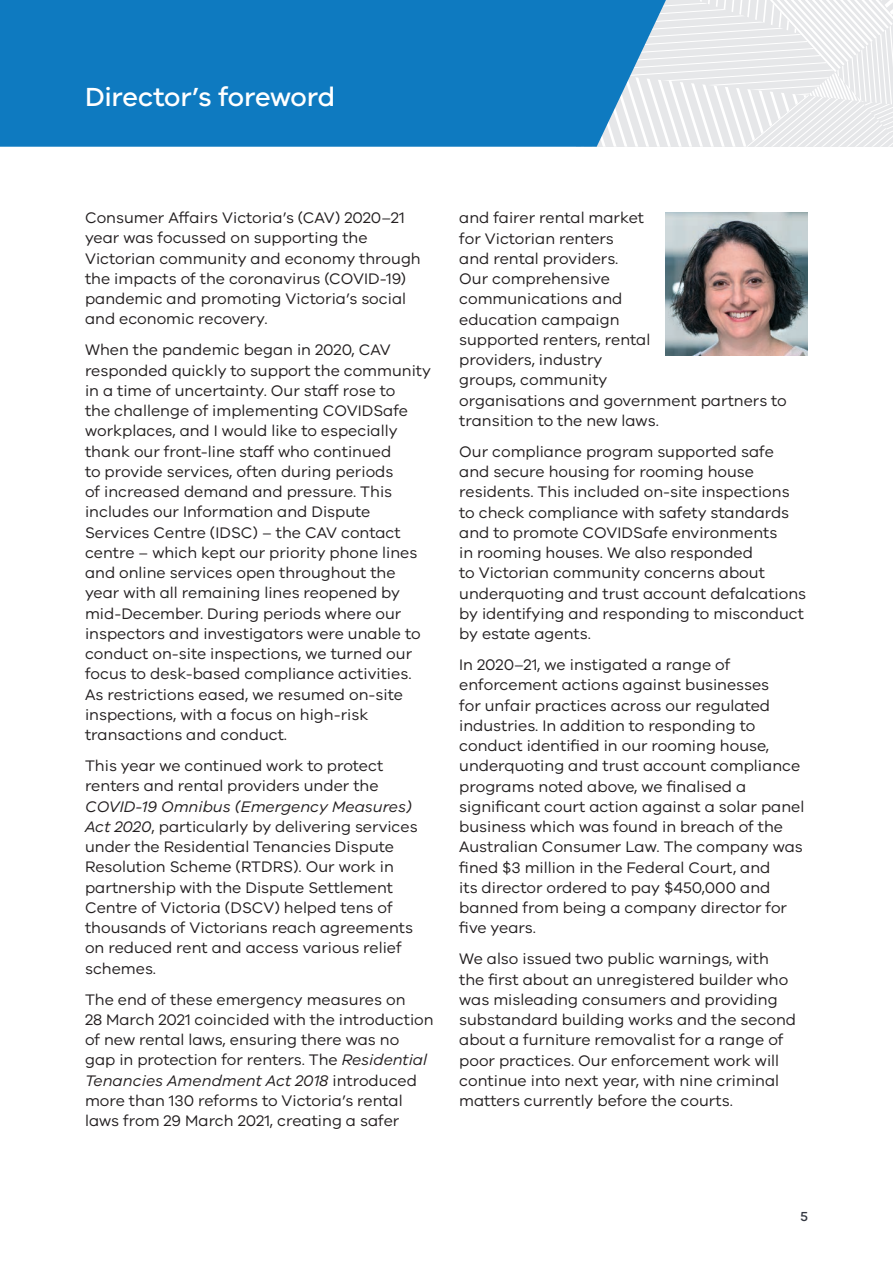
<style>
.page{position:relative;width:893px;height:1263px;background:#fff}
.page>*{position:absolute;margin:0;border:0;box-sizing:border-box;transform-origin:0 0}
.t1{font:500 27px "VIC";letter-spacing:-.01em;color:#fff}
.t2{font:15.75px/20.2px "VIC";color:#231f20}
.t3{font:500 13.5px "VIC";color:#323640}
.s1{font-style:italic}
</style>
<div class="page">
<svg style="left:672px;top:0;width:221px;height:147px"></svg>
<div style="left:1px;top:0;width:671px;height:147px;background:#0e7ac0"></div>
<hr style="left:0;top:0;width:1px;height:147px;background:#0e7ac0">
<img style="left:665px;top:213px;width:143px;height:142px">
<h1 class="t1" style="left:85px;top:81px;width:252px">Director’s foreword</h1>
<p class="t2" style="left:85px;top:207px;width:337px">Consumer Affairs Victoria’s (CAV) 2020–21 year was focussed on supporting the Victorian community and economy through the impacts of the coronavirus (COVID-19) pandemic and promoting Victoria’s social and economic recovery.</p>
<p class="t2" style="left:85px;top:339px;width:347px">When the pandemic began in 2020, CAV responded quickly to support the community in a time of uncertainty. Our staff rose to<br>the challenge of implementing COVIDSafe workplaces, and I would like to especially thank our front-line staff who continued<br>to provide services, often during periods<br>of increased demand and pressure. This includes our Information and Dispute Services Centre (IDSC) – the CAV contact centre – which kept our priority phone lines and online services open throughout the year with all remaining lines reopened by mid-December. During periods where our inspectors and investigators were unable to conduct on-site inspections, we turned our focus to desk-based compliance activities.<br>As restrictions eased, we resumed on‑site inspections, with a focus on high-risk transactions and conduct.</p>
<p class="t2" style="left:85px;top:755px;width:300px">This year we continued work to protect renters and rental providers under the</p>
<p class="t2" style="left:85px;top:796px;width:334px"><span class="s1">COVID-19 Omnibus (Emergency Measures)<br>Act 2020</span>, particularly by delivering services under the Residential Tenancies Dispute Resolution Scheme (RTDRS). Our work in partnership with the Dispute Settlement Centre of Victoria (DSCV) helped tens of thousands of Victorians reach agreements on reduced rent and access various relief schemes.</p>
<p class="t2" style="left:85px;top:989px;width:350px">The end of these emergency measures on<br>28 March 2021 coincided with the introduction of new rental laws, ensuring there was no<br>gap in protection for renters. The <span class="s1">Residential Tenancies Amendment Act 2018</span> introduced more than 130 reforms to Victoria’s rental laws from 29 March 2021, creating a safer</p>
<p class="t2" style="left:459px;top:207px;width:329px">and fairer rental market<br>for Victorian renters<br>and rental providers.<br>Our comprehensive<br>communications and<br>education campaign<br>supported renters, rental<br>providers, industry<br>groups, community<br>organisations and government partners to transition to the new laws.</p>
<p class="t2" style="left:459px;top:441px;width:348px">Our compliance program supported safe and secure housing for rooming house residents. This included on-site inspections to check compliance with safety standards and to promote COVIDSafe environments<br>in rooming houses. We also responded<br>to Victorian community concerns about underquoting and trust account defalcations by identifying and responding to misconduct by estate agents.</p>
<p class="t2" style="left:459px;top:654px;width:347px">In 2020–21, we instigated a range of enforcement actions against businesses<br>for unfair practices across our regulated industries. In addition to responding to conduct identified in our rooming house, underquoting and trust account compliance programs noted above, we finalised a significant court action against a solar panel business which was found in breach of the Australian Consumer Law. The company was fined $3 million in the Federal Court, and<br>its director ordered to pay $450,000 and banned from being a company director for five years.</p>
<p class="t2" style="left:459px;top:948px;width:338px">We also issued two public warnings, with the first about an unregistered builder who was misleading consumers and providing substandard building works and the second about a furniture removalist for a range of poor practices. Our enforcement work will continue into next year, with nine criminal matters currently before the courts.</p>
<p class="t3" style="left:800px;top:1208px;width:9px">5</p>
</div>
